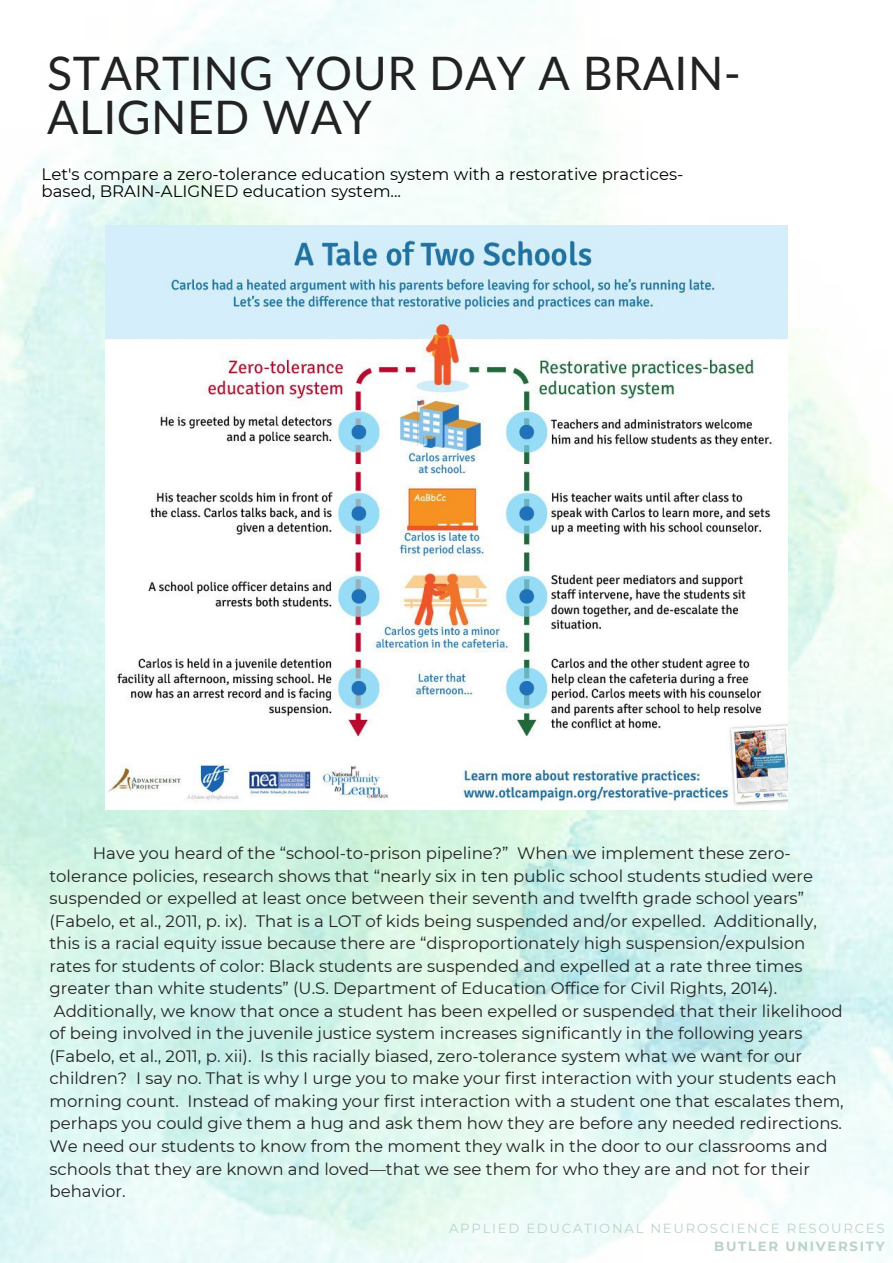
<style>
.page{position:relative;width:893px;height:1263px;background:#fff}
.page>*{position:absolute;margin:0;border:0;box-sizing:border-box;transform-origin:0 0}
.t1{font:46.35px/44px "Lato Latin";letter-spacing:.01em;color:#222}
.t2{font:16.5px/22.5px "Montserrat";color:#222}
.t3{font:16.5px/17px "Montserrat";color:#000}
.t4{font:13.2px "Montserrat";letter-spacing:.13em;color:#bcd2cb}
.t5{font:700 13.2px "Montserrat";letter-spacing:.13em;color:#bcd2cb}
</style>
<div class="page">
<img style="left:106px;top:225px;width:681px;height:584px">
<h1 class="t1" style="left:47px;top:50px;width:695px">STARTING YOUR DAY A BRAIN-<br>ALIGNED WAY</h1>
<p class="t3" style="left:42px;top:165px;width:643px">Let's compare a zero-tolerance education system with a restorative practices&shy;based, BRAIN-ALIGNED education system...</p>
<p class="t2" style="left:50px;top:842px;width:796px;text-indent:43px">Have you heard of the “school-to-prison pipeline?” When we implement these zero&shy;tolerance policies, research shows that “nearly six in ten public school students studied were suspended or expelled at least once between their seventh and twelfth grade school years” (Fabelo, et al., 2011, p. ix). That is a LOT of kids being suspended and/or expelled. Additionally, this is a racial equity issue because there are “disproportionately high suspension/expulsion rates for students of color: Black students are suspended and expelled at a rate three times greater than white students” (U.S. Department of Education Office for Civil Rights, 2014).<br>Additionally, we know that once a student has been expelled or suspended that their likelihood of being involved in the juvenile justice system increases significantly in the following years (Fabelo, et al., 2011, p. xii). Is this racially biased, zero-tolerance system what we want for our children? I say no. That is why I urge you to make your first interaction with your students each morning count. Instead of making your first interaction with a student one that escalates them, perhaps you could give them a hug and ask them how they are before any needed redirections.<br>We need our students to know from the moment they walk in the door to our classrooms and schools that they are known and loved—that we see them for who they are and not for their behavior.</p>
<p class="t4" style="left:449px;top:1220px;width:437px">APPLIED EDUCATIONAL NEUROSCIENCE RESOURCES</p>
<p class="t5" style="left:714px;top:1238px;width:172px">BUTLER UNIVERSITY</p>
</div>
